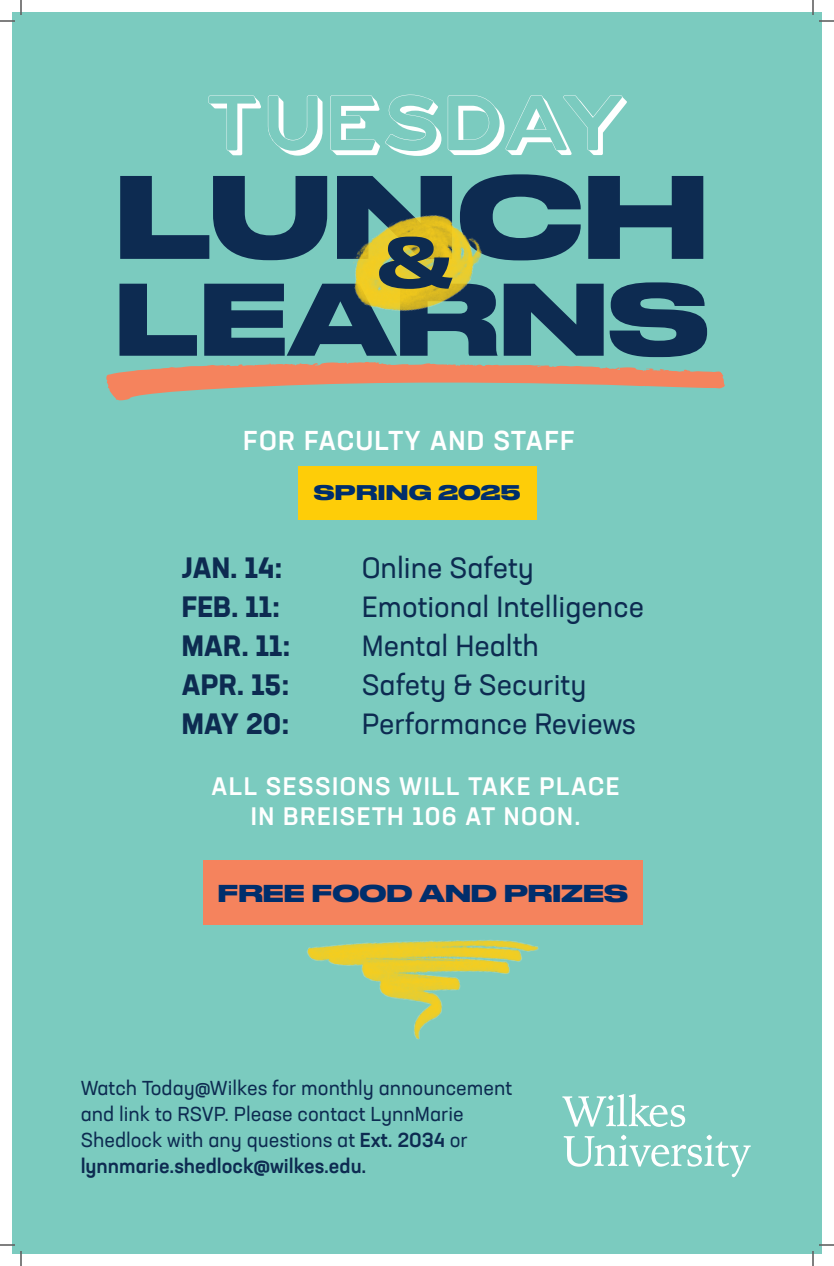
<style>
.page{position:relative;width:834px;height:1266px;background:#fff}
.page>*{position:absolute;margin:0;border:0;box-sizing:border-box;transform-origin:0 0}
.t1{font:700 111.5px "Druk Wide";color:#0d2b51}
.t2{font:700 96.9px "Druk Wide";color:#0d2b51}
.t3{font:77.7px "Jandus Road Extended Depth";color:#fff}
.t4{font:500 expanded 67.6px "Druk";color:#0d2b51}
.t5{font:29px "Neusa Next Pro";color:#0d2b51}
.t6{font:700 29px "Neusa Next Pro";letter-spacing:.01em;color:#0d2b51}
.t7{font:500 27px "Neusa Next Pro";letter-spacing:.05em;color:#fff}
.t8{font:500 25px/30px "Neusa Next Pro";letter-spacing:.06em;color:#fff;text-align:center}
.t9{font:700 23px "Druk Wide";color:#002e6c}
.t10{font:20px/26px "Neusa Next Pro";color:#0d2b51}
.t11{font:700 20px "Druk Wide";letter-spacing:.02em;color:#002e6c}
.s1{font-weight:500}
</style>
<div class="page">
<div style="left:12px;top:12px;width:810px;height:1242px;background:#7bcbbf"></div>
<div style="left:203px;top:861px;width:440px;height:64px;background:#f5835d"></div>
<div style="left:298px;top:467px;width:238px;height:53px;background:#fecd08"></div>
<img style="left:353px;top:215px;width:129px;height:96px">
<img style="left:307px;top:940px;width:232px;height:100px">
<svg style="left:562px;top:1094px;width:123px;height:33px"></svg>
<svg style="left:564px;top:1135px;width:187px;height:42px"></svg>
<svg style="left:106px;top:362px;width:619px;height:39px"></svg>
<svg style="left:0;top:0;width:22px;height:22px"></svg>
<svg style="left:0;top:1244px;width:22px;height:22px"></svg>
<svg style="left:812px;top:0;width:22px;height:22px"></svg>
<svg style="left:812px;top:1244px;width:22px;height:22px"></svg>
<h3 class="t3" style="left:206px;top:79px;width:424px">TUESDAY</h3>
<h1 class="t1" style="left:115px;top:125px;width:595px">LUNCH</h1>
<h2 class="t2" style="left:115px;top:239px;width:595px">LEARNS</h2>
<h3 class="t4" style="left:378px;top:207px;width:76px">&amp;</h3>
<h3 class="t7" style="left:243px;top:423px;width:333px">FOR FACULTY AND STAFF</h3>
<p class="t11" style="left:314px;top:476px;width:208px">SPRING 2025</p>
<h3 class="t6" style="left:182px;top:549px;width:102px">JAN. 14:</h3>
<h3 class="t5" style="left:362px;top:549px;width:174px">Online Safety</h3>
<h3 class="t6" style="left:182px;top:588px;width:100px">FEB. 11:</h3>
<h3 class="t5" style="left:362px;top:588px;width:284px">Emotional Intelligence</h3>
<h3 class="t6" style="left:182px;top:627px;width:110px">MAR. 11:</h3>
<h3 class="t5" style="left:362px;top:627px;width:179px">Mental Health</h3>
<h3 class="t6" style="left:182px;top:666px;width:109px">APR. 15:</h3>
<h3 class="t5" style="left:362px;top:666px;width:226px">Safety &amp; Security</h3>
<h3 class="t6" style="left:182px;top:705px;width:109px">MAY 20:</h3>
<h3 class="t5" style="left:362px;top:705px;width:276px">Performance Reviews</h3>
<p class="t8" style="left:212px;top:770px;width:409px">ALL SESSIONS WILL TAKE PLACE<br>IN BREISETH 106 AT NOON.</p>
<p class="t9" style="left:218px;top:874px;width:412px">FREE FOOD AND PRIZES</p>
<p class="t10" style="left:81px;top:1074px;width:433px">Watch Today@Wilkes for monthly announcement and link to RSVP. Please contact LynnMarie Shedlock with any questions at <span class="s1">Ext. 2034</span> or <span class="s1">lynnmarie.shedlock@wilkes.edu.</span></p>
</div>
